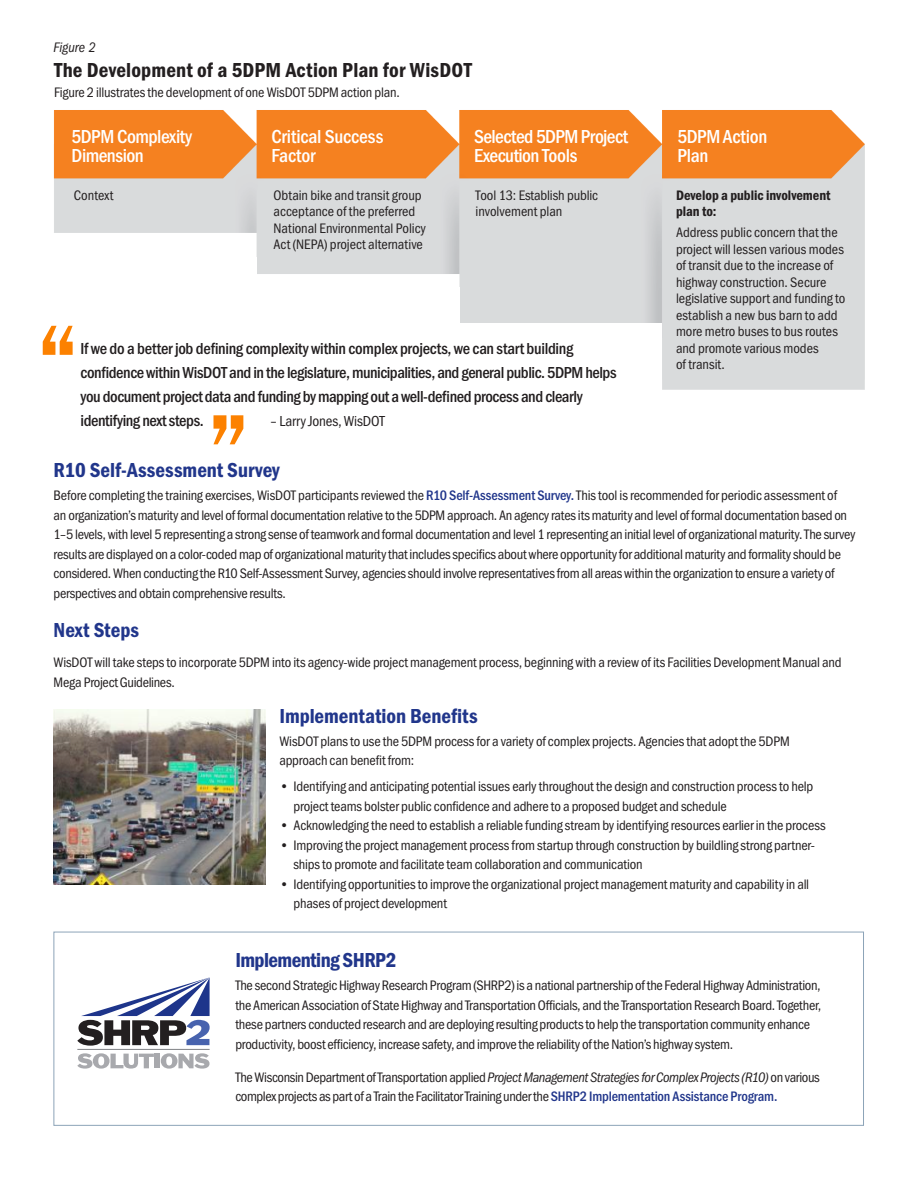
<style>
.page{position:relative;width:918px;height:1188px;background:#fff}
.page>*{position:absolute;margin:0;border:0;box-sizing:border-box;transform-origin:0 0}
.t1{font:500 120px "ITC Franklin Gothic Std";color:#fc8100}
.SUBHEAD-Case_Study{font:21px "Franklin Gothic URW Con Dem";letter-spacing:-.005em;color:#21368b}
.t2{font:21px "Franklin Gothic URW Con Dem";letter-spacing:.01em;color:#231f20}
.SUBHEAD-Case_Study-2{font:21px "Franklin Gothic URW Con Dem";letter-spacing:-.025em;color:#21368b}
.BODY-Case_Study{font:500 19.5px/19.5px "Franklin Gothic URW Con";letter-spacing:-.025em;color:#fff}
.BODY-Case_Study-2{font:500 19.5px/19.5px "Franklin Gothic URW Con";letter-spacing:-.005em;color:#fff}
.t3{font:500 16.5px/24px "Franklin Gothic URW Con";letter-spacing:-.025em;color:#231f20}
.t4{font:15px "Franklin Gothic URW Con Boo";letter-spacing:-.01em;color:#231f20}
.BODY-Case_Study-3{font:14.25px/16.5px "Franklin Gothic URW Con Boo";letter-spacing:-.015em;color:#231f20}
.SUBHEAD-Case_Study-3{font:14.25px/19.5px "Franklin Gothic URW Con Boo";letter-spacing:-.01em;color:#231f20}
.BODY-Case_Study-4{font:14.25px/16.5px "Franklin Gothic URW Con Dem";color:#231f20}
.t5{font:italic condensed 14.25px "ITC Franklin Gothic Std";letter-spacing:-.01em;color:#231f20}
.BODY-Case_Study-5{font:14.25px "Franklin Gothic URW Con Boo";letter-spacing:.005em;color:#231f20}
.s1{font-family:"Franklin Gothic URW Con";font-weight:500;color:#21368b}
.s2{font-family:"Franklin Gothic URW Con Boo Ita"}
</style>
<div class="page">
<div style="left:53px;top:932px;width:811px;height:194px;border:1px solid #8da4b8"></div>
<img style="left:53px;top:110px;width:812px;height:280px">
<div style="left:443px;top:323px;width:219px;height:90px;background:#fff"></div>
<div style="left:239px;top:287px;width:220px;height:90px;background:#fff"></div>
<div style="left:36px;top:257px;width:220px;height:90px;background:#fff"></div>
<img style="left:53px;top:709px;width:213px;height:175px">
<svg style="left:77px;top:1053px;width:77px;height:16px"></svg>
<div style="left:155px;top:1054px;width:5px;height:14px;background:#a8a9ad"></div>
<svg style="left:161px;top:1053px;width:49px;height:16px"></svg>
<hr style="left:77px;top:1049px;width:133px;height:1px;background:#808285">
<svg style="left:77px;top:977px;width:133px;height:69px"></svg>
<p class="t5" style="left:54px;top:39px;width:44px">Figure 2</p>
<p class="t2" style="left:54px;top:56px;width:419px">The Development of a 5DPM Action Plan for WisDOT</p>
<p class="BODY-Case_Study-3" style="left:54px;top:84px;width:347px">Figure 2 illustrates the development of one WisDOT 5DPM action plan.</p>
<p class="BODY-Case_Study" style="left:72px;top:126px;width:122px">5DPM Complexity<br>Dimension</p>
<p class="BODY-Case_Study-2" style="left:271px;top:126px;width:113px">Critical Success<br>Factor</p>
<p class="BODY-Case_Study" style="left:474px;top:126px;width:156px">Selected 5DPM Project<br>Execution Tools</p>
<p class="BODY-Case_Study" style="left:678px;top:126px;width:92px">5DPM Action<br>Plan</p>
<p class="BODY-Case_Study-5" style="left:74px;top:186px;width:41px">Context</p>
<p class="BODY-Case_Study-3" style="left:274px;top:187px;width:154px">Obtain bike and transit group acceptance of the preferred<br>National Environmental Policy<br>Act (NEPA) project alternative</p>
<p class="BODY-Case_Study-3" style="left:476px;top:187px;width:124px">Tool 13: Establish public involvement plan</p>
<p class="BODY-Case_Study-4" style="left:676px;top:186px;width:156px">Develop a public involvement plan to:</p>
<p class="BODY-Case_Study-3" style="left:676px;top:224px;width:171px">Address public concern that the project will lessen various modes of transit due to the increase of highway construction. Secure legislative support and funding to establish a new bus barn to add more metro buses to bus routes and promote various modes<br>of transit.</p>
<h1 class="t1" style="left:35px;top:299px;width:46px">“</h1>
<p class="t3" style="left:81px;top:336px;width:537px">If we do a better job defining complexity within complex projects, we can start building confidence within WisDOT and in the legislature, municipalities, and general public. 5DPM helps you document project data and funding by mapping out a well-defined process and clearly identifying next steps.</p>
<p class="t1" style="left:206px;top:388px;width:46px">”</p>
<p class="t4" style="left:270px;top:412px;width:117px">– Larry Jones, WisDOT</p>
<p class="SUBHEAD-Case_Study" style="left:54px;top:456px;width:228px">R10 Self-Assessment Survey</p>
<p class="BODY-Case_Study-3" style="left:54px;top:487px;width:785px">Before completing the training exercises, WisDOT participants reviewed the <span class="s1">R10 Self-Assessment Survey.</span> This tool is recommended for periodic assessment of</p>
<p class="BODY-Case_Study-3" style="left:54px;top:505px;width:803px;line-height:19.5px">an organization’s maturity and level of formal documentation relative to the 5DPM approach. An agency rates its maturity and level of formal documentation based on 1–5 levels, with level 5 representing a strong sense of teamwork and formal documentation and level 1 representing an initial level of organizational maturity. The survey results are displayed on a color-coded map of organizational maturity that includes specifics about where opportunity for additional maturity and formality should be considered. When conducting the R10 Self-Assessment Survey, agencies should involve representatives from all areas within the organization to ensure a variety of perspectives and obtain comprehensive results.</p>
<p class="SUBHEAD-Case_Study" style="left:54px;top:616px;width:87px">Next Steps</p>
<p class="SUBHEAD-Case_Study-3" style="left:54px;top:652px;width:790px">WisDOT will take steps to incorporate 5DPM into its agency-wide project management process, beginning with a review of its Facilities Development Manual and<br>Mega Project Guidelines.</p>
<p class="SUBHEAD-Case_Study" style="left:279px;top:702px;width:200px">Implementation Benefits</p>
<p class="BODY-Case_Study-3" style="left:279px;top:731px;width:512px;line-height:19.5px">WisDOT plans to use the 5DPM process for a variety of complex projects. Agencies that adopt the 5DPM approach can benefit from:</p>
<p class="BODY-Case_Study-3" style="left:294px;top:777px;width:521px;line-height:19.5px;text-indent:-14px">• Identifying and anticipating potential issues early throughout the design and construction process to help project teams bolster public confidence and adhere to a proposed budget and schedule</p>
<p class="BODY-Case_Study-3" style="left:279px;top:817px;width:548px">• Acknowledging the need to establish a reliable funding stream by identifying resources earlier in the process</p>
<p class="BODY-Case_Study-3" style="left:294px;top:835px;width:523px;line-height:19.5px;text-indent:-14px">• Improving the project management process from startup through construction by buildling strong partner&shy;ships to promote and facilitate team collaboration and communication</p>
<p class="BODY-Case_Study-3" style="left:294px;top:874px;width:517px;line-height:19.5px;text-indent:-14px">• Identifying opportunities to improve the organizational project management maturity and capability in all phases of project development</p>
<p class="SUBHEAD-Case_Study-2" style="left:235px;top:946px;width:163px">Implementing SHRP2</p>
<p class="BODY-Case_Study-3" style="left:235px;top:976px;width:587px;line-height:19.5px">The second Strategic Highway Research Program (SHRP2) is a national partnership of the Federal Highway Administration, the American Association of State Highway and Transportation Officials, and the Transportation Research Board. Together, these partners conducted research and are deploying resulting products to help the transportation community enhance productivity, boost efficiency, increase safety, and improve the reliability of the Nation’s highway system.</p>
<p class="BODY-Case_Study-3" style="left:235px;top:1067px;width:586px;line-height:19.5px">The Wisconsin Department of Transportation applied <span class="s2">Project Management Strategies for Complex Projects (R10)</span> on various complex projects as part of a Train the Facilitator Training under the <span class="s1">SHRP2 Implementation Assistance Program.</span></p>
</div>
